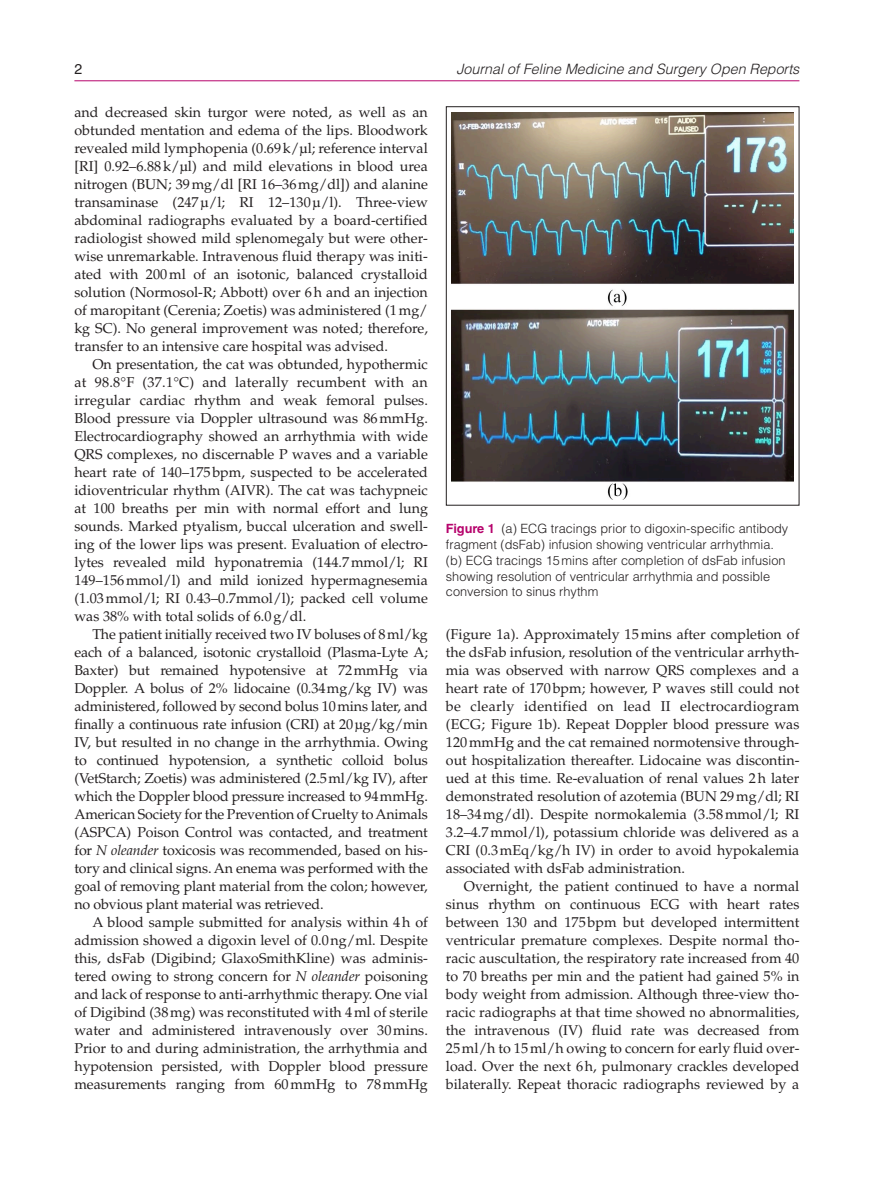
<style>
.page{position:relative;width:893px;height:1191px;background:#fff}
.page>*{position:absolute;margin:0;border:0;box-sizing:border-box;transform-origin:0 0}
.t1{font:14.25px/18px "Palatino LT Std";color:#231f20;text-align:justify}
.t2{font:italic 300 14.25px "Helvetica LT Std";color:#231f20}
.t3{font:14.25px "Helvetica LT Std";color:#231f20}
.t4{font:300 12.75px/15.8px "Helvetica LT Std";color:#231f20}
.s1{font-style:italic}
.s2{font-weight:700;color:#b6036c}
</style>
<div class="page">
<hr style="left:74px;top:80px;width:725px;height:1px;background:#b6036c">
<img style="left:452px;top:113px;width:342px;height:386px">
<div style="left:446px;top:106px;width:353px;height:399px;border:1px solid #231f20"></div>
<p class="t3" style="left:74px;top:61px;width:9px">2</p>
<p class="t2" style="left:456px;top:60px;width:344px">Journal of Feline Medicine and Surgery Open Reports</p>
<p class="t1" style="left:74px;top:103px;width:355px">and decreased skin turgor were noted, as well as an obtunded mentation and edema of the lips. Bloodwork revealed mild lymphopenia (0.69k/µl; reference interval [RI] 0.92–6.88k/µl) and mild elevations in blood urea nitrogen (BUN; 39mg/dl [RI 16–36mg/dl]) and alanine transaminase (247µ/l; RI 12–130µ/l). Three-view abdominal radiographs evaluated by a board-certified radiologist showed mild splenomegaly but were other&shy;wise unremarkable. Intravenous fluid therapy was initi&shy;ated with 200ml of an isotonic, balanced crystalloid solution (Normosol-R; Abbott) over 6h and an injection of maropitant (Cerenia; Zoetis) was administered (1mg/ kg SC). No general improvement was noted; therefore, transfer to an intensive care hospital was advised.</p>
<p class="t1" style="left:74px;top:355px;width:355px;text-indent:18px">On presentation, the cat was obtunded, hypothermic at 98.8°F (37.1°C) and laterally recumbent with an irregular cardiac rhythm and weak femoral pulses.<br>Blood pressure via Doppler ultrasound was 86mmHg.<br>Electrocardiography showed an arrhythmia with wide QRS complexes, no discernable P waves and a variable heart rate of 140–175bpm, suspected to be accelerated idioventricular rhythm (AIVR). The cat was tachypneic at 100 breaths per min with normal effort and lung sounds. Marked ptyalism, buccal ulceration and swell&shy;ing of the lower lips was present. Evaluation of electro&shy;lytes revealed mild hyponatremia (144.7mmol/l; RI 149–156mmol/l) and mild ionized hypermagnesemia (1.03mmol/l; RI 0.43–0.7mmol/l); packed cell volume was 38% with total solids of 6.0g/dl.</p>
<p class="t1" style="left:74px;top:625px;width:355px;text-indent:18px">The patient initially received two IV boluses of 8ml/kg each of a balanced, isotonic crystalloid (Plasma-Lyte A; Baxter) but remained hypotensive at 72mmHg via Doppler. A bolus of 2% lidocaine (0.34mg/kg IV) was administered, followed by second bolus 10mins later, and finally a continuous rate infusion (CRI) at 20µg/kg/min IV, but resulted in no change in the arrhythmia. Owing to continued hypotension, a synthetic colloid bolus (VetStarch; Zoetis) was administered (2.5ml/kg IV), after which the Doppler blood pressure increased to 94mmHg.<br>American Society for the Prevention of Cruelty to Animals (ASPCA) Poison Control was contacted, and treatment for <span class="s1">N oleander</span> toxicosis was recommended, based on his&shy;tory and clinical signs. An enema was performed with the goal of removing plant material from the colon; however, no obvious plant material was retrieved.</p>
<p class="t1" style="left:74px;top:913px;width:355px;text-indent:18px">A blood sample submitted for analysis within 4h of admission showed a digoxin level of 0.0ng/ml. Despite this, dsFab (Digibind; GlaxoSmithKline) was adminis&shy;tered owing to strong concern for <span class="s1">N oleander</span> poisoning and lack of response to anti-arrhythmic therapy. One vial of Digibind (38mg) was reconstituted with 4ml of sterile water and administered intravenously over 30mins.<br>Prior to and during administration, the arrhythmia and hypotension persisted, with Doppler blood pressure measurements ranging from 60mmHg to 78mmHg</p>
<p class="t4" style="left:446px;top:521px;width:344px"><span class="s2">Figure 1</span> (a) ECG tracings prior to digoxin-specific antibody fragment (dsFab) infusion showing ventricular arrhythmia. (b) ECG tracings 15mins after completion of dsFab infusion showing resolution of ventricular arrhythmia and possible conversion to sinus rhythm</p>
<p class="t1" style="left:446px;top:625px;width:355px">(Figure 1a). Approximately 15mins after completion of the dsFab infusion, resolution of the ventricular arrhyth&shy;mia was observed with narrow QRS complexes and a heart rate of 170bpm; however, P waves still could not be clearly identified on lead II electrocardiogram (ECG; Figure 1b). Repeat Doppler blood pressure was 120mmHg and the cat remained normotensive through&shy;out hospitalization thereafter. Lidocaine was discontin&shy;ued at this time. Re-evaluation of renal values 2h later demonstrated resolution of azotemia (BUN 29mg/dl; RI 18–34mg/dl). Despite normokalemia (3.58mmol/l; RI 3.2–4.7mmol/l), potassium chloride was delivered as a CRI (0.3mEq/kg/h IV) in order to avoid hypokalemia associated with dsFab administration.</p>
<p class="t1" style="left:446px;top:877px;width:355px;text-indent:18px">Overnight, the patient continued to have a normal sinus rhythm on continuous ECG with heart rates between 130 and 175bpm but developed intermittent ventricular premature complexes. Despite normal tho&shy;racic auscultation, the respiratory rate increased from 40 to 70 breaths per min and the patient had gained 5% in body weight from admission. Although three-view tho&shy;racic radiographs at that time showed no abnormalities, the intravenous (IV) fluid rate was decreased from 25ml/h to 15ml/h owing to concern for early fluid over&shy;load. Over the next 6h, pulmonary crackles developed bilaterally. Repeat thoracic radiographs reviewed by a</p>
</div>
